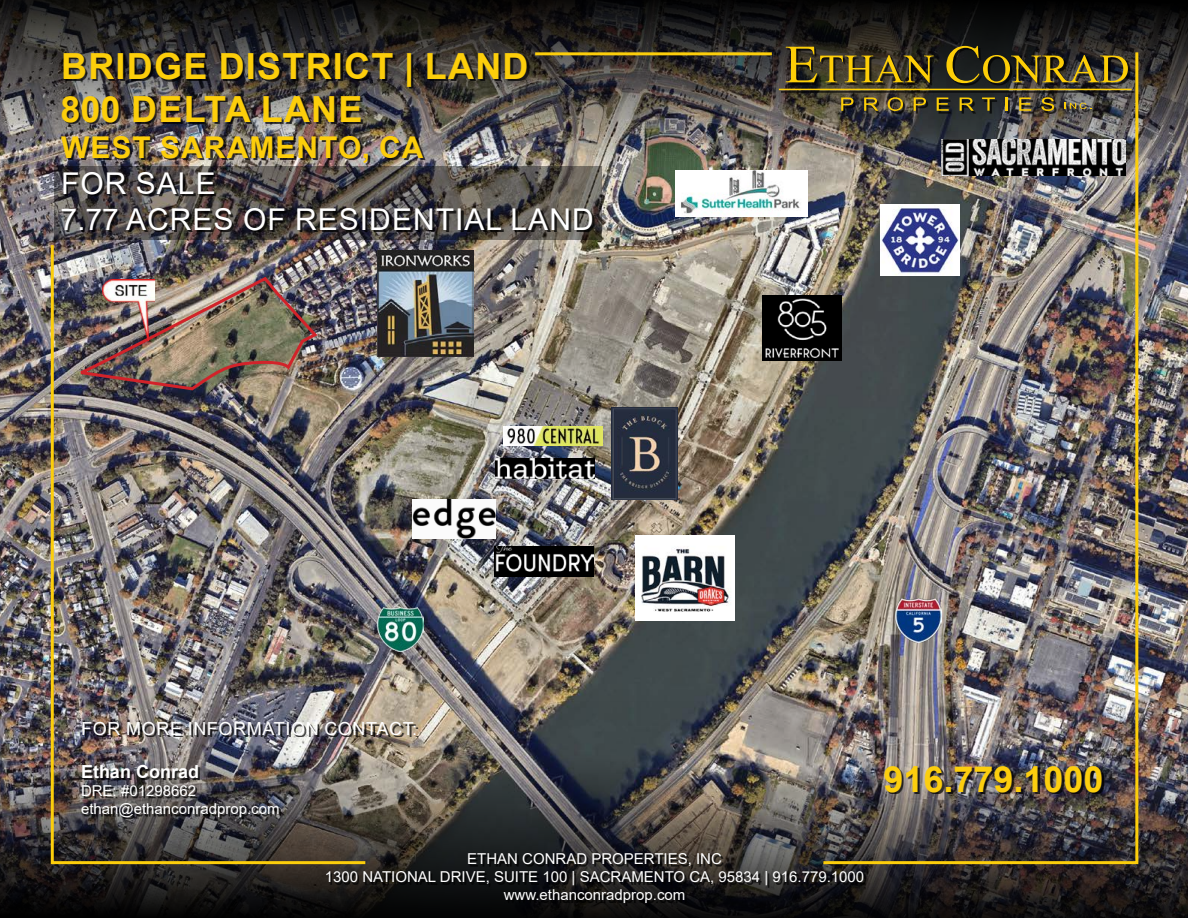
<style>
.page{position:relative;width:1188px;height:918px;background:#fff}
.page>*{position:absolute;margin:0;border:0;box-sizing:border-box;transform-origin:0 0}
.t1{font:700 36px/43.2px "Arial";letter-spacing:.035em;color:#fcce0b}
.t2{font:700 36px "Arial";color:#fcce0e}
.t3{font:30px/36px "Arial";letter-spacing:.035em;color:#fff}
.t4{font:700 30px "Arial";letter-spacing:.035em;color:#fcce0b}
.t5{font:18px "Arial";letter-spacing:.035em;color:#fff}
.t6{font:700 18px "Arial";color:#fff}
.t7{font:15px/18px "Arial";color:#fff;text-align:center}
</style>
<div class="page">
<img style="left:0;top:216px;width:1188px;height:486px">
<img style="left:0;top:702px;width:1188px;height:216px">
<img style="left:0;top:0;width:1188px;height:216px">
<svg style="left:55px;top:166px;width:547px;height:73px;background:#4b4645"></svg>
<img style="left:377px;top:607px;width:47px;height:44px">
<img style="left:762px;top:296px;width:58px;height:64px">
<img style="left:675px;top:171px;width:133px;height:45px">
<img style="left:635px;top:536px;width:99px;height:85px">
<img style="left:611px;top:408px;width:67px;height:91px">
<img style="left:413px;top:500px;width:82px;height:38px">
<img style="left:495px;top:547px;width:99px;height:30px">
<img style="left:495px;top:459px;width:100px;height:19px">
<img style="left:503px;top:426px;width:100px;height:19px">
<img style="left:377px;top:250px;width:97px;height:107px">
<div style="left:328px;top:855px;width:538px;height:50px;background:#000;opacity:.75"></div>
<div style="left:85px;top:724px;width:333px;height:13px;background:#000;opacity:.75"></div>
<div style="left:63px;top:54px;width:531px;height:178px;background:#000;opacity:.75"></div>
<div style="left:781px;top:48px;width:353px;height:65px;background:#000;opacity:.75"></div>
<svg style="left:786px;top:47px;width:148px;height:36px"></svg>
<svg style="left:946px;top:46px;width:182px;height:3px"></svg>
<hr style="left:779px;top:89px;width:353px;height:1px;background:#fdce07">
<img style="left:820px;top:49px;width:320px;height:817px">
<img style="left:49px;top:242px;width:319px;height:624px">
<hr style="left:535px;top:52px;width:237px;height:3px;background:#fcce0b">
<h1 class="t1" style="left:60px;top:45px;width:470px">BRIDGE DISTRICT | LAND<br>800 DELTA LANE</h1>
<h2 class="t4" style="left:61px;top:126px;width:364px">WEST SARAMENTO, CA</h2>
<h2 class="t3" style="left:60px;top:165px;width:535px">FOR SALE<br>7.77 ACRES OF RESIDENTIAL LAND</h2>
<p class="t5" style="left:81px;top:716px;width:337px">FOR MORE INFORMATION CONTACT:</p>
<p class="t6" style="left:81px;top:759px;width:120px">Ethan Conrad</p>
<p class="t7" style="left:81px;top:782px;width:200px;text-align:left">DRE: #01298662 ethan@ethanconradprop.com</p>
<p class="t7" style="left:325px;top:849px;width:541px">ETHAN CONRAD PROPERTIES, INC<br>1300 NATIONAL DRIVE, SUITE 100 | SACRAMENTO CA, 95834 | 916.779.1000 www.ethanconradprop.com</p>
<h1 class="t2" style="left:883px;top:753px;width:222px">916.779.1000</h1>
</div>
